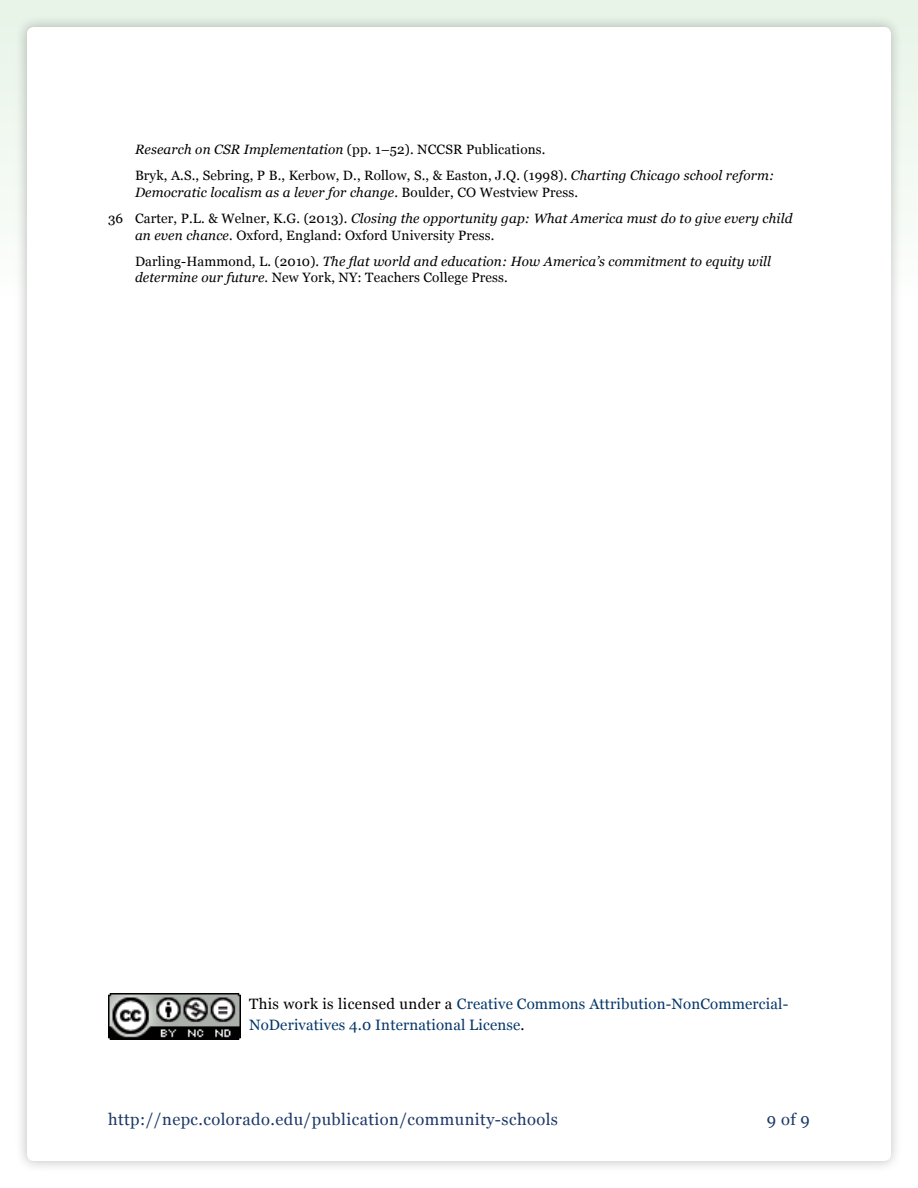
<style>
.page{position:relative;width:918px;height:1188px;background:#fff}
.page>*{position:absolute;margin:0;border:0;box-sizing:border-box;transform-origin:0 0}
.t1{font:16.5px "Georgia";letter-spacing:.025em;color:#1c3868}
.t2{font:15px/21px "Georgia";letter-spacing:.01em;color:#053669}
.t3{font:italic 13.5px/26px "Georgia";letter-spacing:.01em;color:#000}
.t4{font:13.5px/26px "Georgia";letter-spacing:.01em;color:#000}
.s1{font-style:italic}
.s2{font-style:normal}
.s3{color:#000}
</style>
<div class="page">
<div style="left:0;top:0;width:918px;height:1188px;background:linear-gradient(to right,#f4faf4,#f4faf4)"></div>
<div style="left:15px;top:15px;width:888px;height:1158px;background:#000;opacity:.25"></div>
<div style="left:27px;top:27px;width:864px;height:1134px;background:#fff;border-radius:7px"></div>
<img style="left:108px;top:993px;width:132px;height:47px">
<p class="t4" style="left:135px;top:136px;width:641px"><span class="s1">Research on CSR Implementation</span> (pp. 1–52). NCCSR Publications.<br>Bryk, A.S., Sebring, P B., Kerbow, D., Rollow, S., &amp; Easton, J.Q. (1998). <span class="s1">Charting Chicago school reform:</span></p>
<p class="t3" style="left:108px;top:179px;width:686px;text-indent:27px">Democratic localism as a lever for change<span class="s2">. Boulder, CO Westview Press.<br>36 Carter, P.L. &amp; Welner, K.G. (2013).</span> Closing the opportunity gap: What America must do to give every child</p>
<p class="t3" style="left:135px;top:222px;width:638px">an even chance. <span class="s2">Oxford, England: Oxford University Press.<br>Darling-Hammond, L. (2010).</span> The flat world and education: How America’s commitment to equity will</p>
<p class="t4" style="left:135px;top:264px;width:374px"><span class="s1">determine our future</span>. New York, NY: Teachers College Press.</p>
<p class="t2" style="left:249px;top:993px;width:541px"><span class="s3">This work is licensed under a</span> Creative Commons Attribution-NonCommercial-<br>NoDerivatives 4.0 International License<span class="s3">.</span></p>
<p class="t1" style="left:108px;top:1107px;width:452px">http://nepc.colorado.edu/publication/community-schools</p>
<p class="t1" style="left:767px;top:1107px;width:45px">9 of 9</p>
</div>
